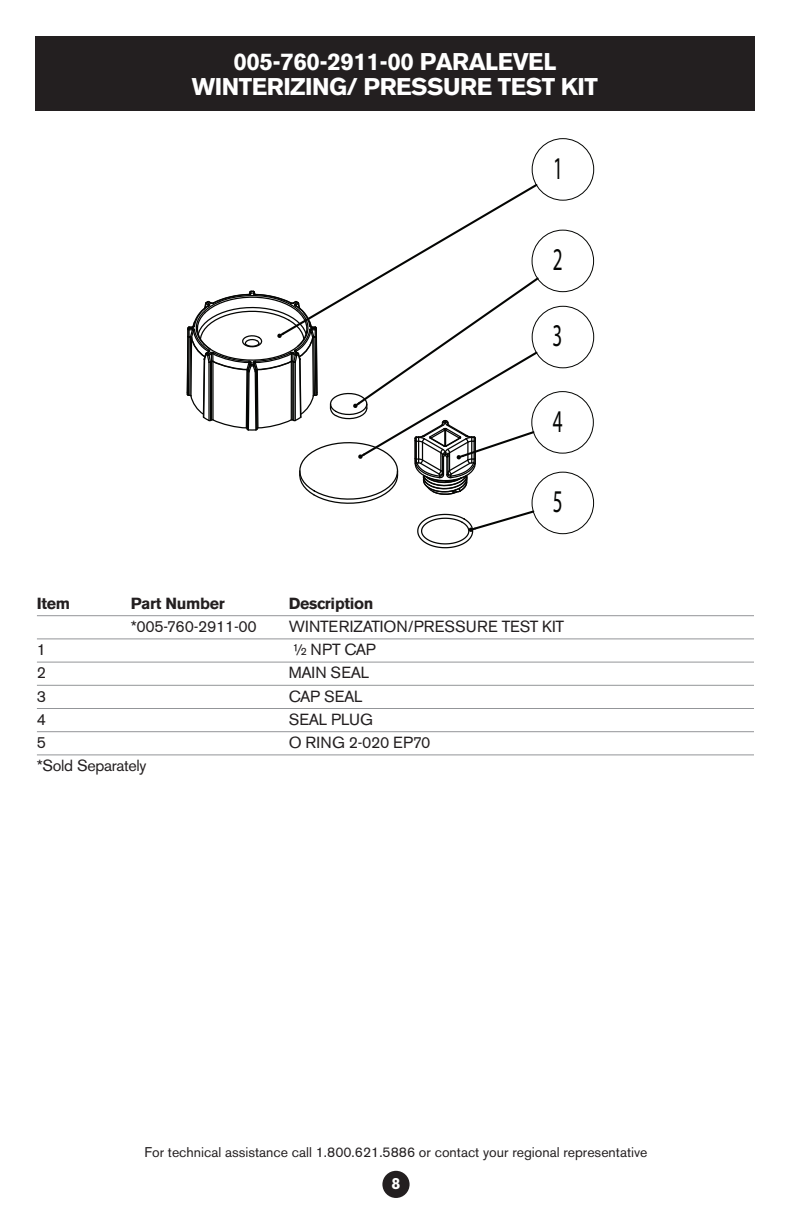
<style>
.page{position:relative;width:792px;height:1224px;background:#fff}
.page>*{position:absolute;margin:0;border:0;box-sizing:border-box;transform-origin:0 0}
.t1{font:31.8px "Myriad Pro";color:#040503;scale:.61 1}
.t2{font:700 24px/25.8px "Akzidenz Grotesk BE";letter-spacing:-.02em;color:#fff;text-align:center}
.t3{font:16px "Akzidenz Grotesk BE";letter-spacing:-.02em;color:#231f20}
.t4{font:16px "Akzidenz Grotesk BE";color:#231f20}
.t5{font:700 16px "Akzidenz Grotesk BE";letter-spacing:-.02em;color:#231f20}
.t6{font:700 16px "Akzidenz Grotesk BE";color:#fff}
.t7{font:14px "Akzidenz Grotesk BE";color:#231f20}
</style>
<div class="page">
<div style="left:382px;top:1171px;width:28px;height:27px;background:#231f20;border-radius:50%"></div>
<hr style="left:37px;top:615px;width:717px;height:1px;background:#939598">
<hr style="left:37px;top:638px;width:717px;height:1px;background:#939598">
<hr style="left:37px;top:662px;width:717px;height:1px;background:#939598">
<hr style="left:37px;top:685px;width:717px;height:1px;background:#939598">
<hr style="left:37px;top:708px;width:717px;height:1px;background:#939598">
<hr style="left:37px;top:731px;width:717px;height:1px;background:#939598">
<hr style="left:37px;top:754px;width:717px;height:1px;background:#939598">
<div style="left:532px;top:139px;width:62px;height:61px;border:1px solid #040503;border-radius:50%"></div>
<div style="left:532px;top:230px;width:62px;height:62px;border:1px solid #040503;border-radius:50%"></div>
<div style="left:532px;top:306px;width:62px;height:62px;border:1px solid #040503;border-radius:50%"></div>
<div style="left:532px;top:392px;width:61px;height:61px;border:1px solid #040503;border-radius:50%"></div>
<div style="left:532px;top:472px;width:62px;height:62px;border:1px solid #040503;border-radius:50%"></div>
<svg style="left:186px;top:147px;width:355px;height:402px"></svg>
<div style="left:35px;top:36px;width:720px;height:75px;background:#231f20"></div>
<h2 class="t2" style="left:192px;top:48px;width:408px">005-760-2911-00 PARALEVEL<br>WINTERIZING/ PRESSURE TEST KIT</h2>
<h1 class="t1" style="left:553px;top:149px;width:18px">1</h1>
<h1 class="t1" style="left:553px;top:240px;width:18px">2</h1>
<h1 class="t1" style="left:552px;top:316px;width:18px">3</h1>
<h1 class="t1" style="left:553px;top:402px;width:18px">4</h1>
<h1 class="t1" style="left:553px;top:482px;width:18px">5</h1>
<p class="t5" style="left:37px;top:594px;width:35px">Item</p>
<p class="t5" style="left:131px;top:594px;width:95px">Part Number</p>
<p class="t5" style="left:289px;top:594px;width:86px">Description</p>
<p class="t3" style="left:131px;top:617px;width:127px">*005-760-2911-00</p>
<p class="t4" style="left:289px;top:617px;width:277px">WINTERIZATION/PRESSURE TEST KIT</p>
<p class="t3" style="left:37px;top:640px;width:11px">1</p>
<p class="t3" style="left:293px;top:640px;width:84px">½ NPT CAP</p>
<p class="t3" style="left:37px;top:663px;width:11px">2</p>
<p class="t3" style="left:289px;top:663px;width:82px">MAIN SEAL</p>
<p class="t3" style="left:37px;top:686px;width:11px">3</p>
<p class="t3" style="left:289px;top:686px;width:75px">CAP SEAL</p>
<p class="t3" style="left:37px;top:710px;width:11px">4</p>
<p class="t3" style="left:289px;top:710px;width:86px">SEAL PLUG</p>
<p class="t3" style="left:37px;top:733px;width:11px">5</p>
<p class="t3" style="left:289px;top:733px;width:143px">O RING 2-020 EP70</p>
<p class="t3" style="left:37px;top:756px;width:111px">*Sold Separately</p>
<p class="t7" style="left:145px;top:1143px;width:504px">For technical assistance call 1.800.621.5886 or contact your regional representative</p>
<p class="t6" style="left:392px;top:1174px;width:10px">8</p>
</div>
